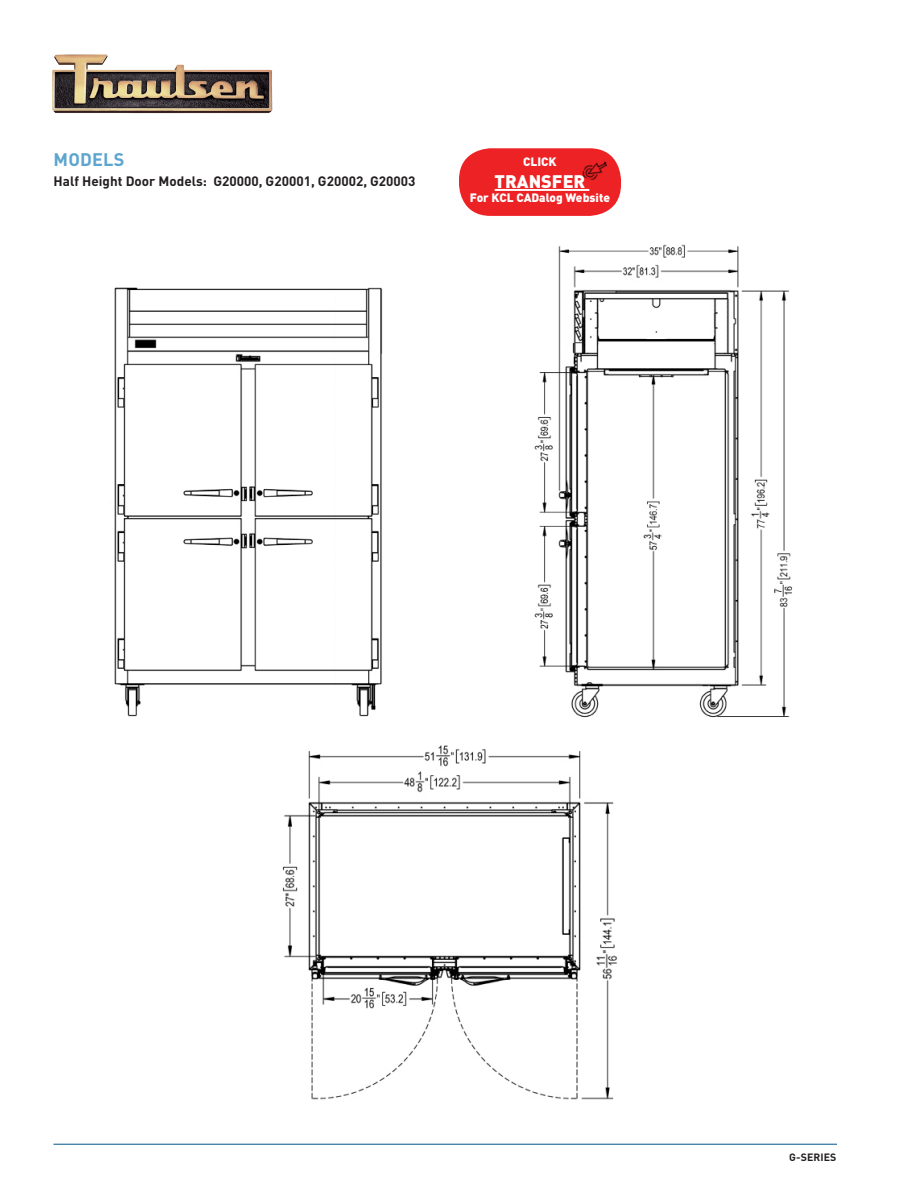
<style>
.page{position:relative;width:918px;height:1188px;background:#fff}
.page>*{position:absolute;margin:0;border:0;box-sizing:border-box;transform-origin:0 0}
.t1{font:900 18px "DIN";color:#fff}
.t2{font:700 18px "DIN";letter-spacing:.01em;color:#5ca5cf}
.t3{font:700 13.5px "DIN";color:#231f20}
.t4{font:900 12px "DIN";color:#fff}
.t5{font:700 10.5px "DIN";letter-spacing:.01em;color:#231f20}
</style>
<div class="page">
<hr style="left:53px;top:1144px;width:784px;height:1px;background:#005587">
<img style="left:52px;top:54px;width:221px;height:60px">
<img style="left:114px;top:287px;width:269px;height:430px">
<img style="left:282px;top:745px;width:335px;height:355px">
<img style="left:534px;top:244px;width:259px;height:474px">
<div style="left:459px;top:148px;width:162px;height:68px;background:#ed2225;border-radius:32px"></div>
<hr style="left:495px;top:189px;width:94px;height:2px;background:#fff">
<img style="left:582px;top:161px;width:25px;height:19px">
<p class="t2" style="left:54px;top:148px;width:72px">MODELS</p>
<p class="t3" style="left:54px;top:172px;width:363px">Half Height Door Models: G20000, G20001, G20002, G20003</p>
<p class="t4" style="left:523px;top:154px;width:35px">CLICK</p>
<p class="t1" style="left:495px;top:169px;width:92px">TRANSFER</p>
<p class="t4" style="left:470px;top:190px;width:142px">For KCL CADalog Website</p>
<p class="t5" style="left:789px;top:1150px;width:49px">G-SERIES</p>
</div>
